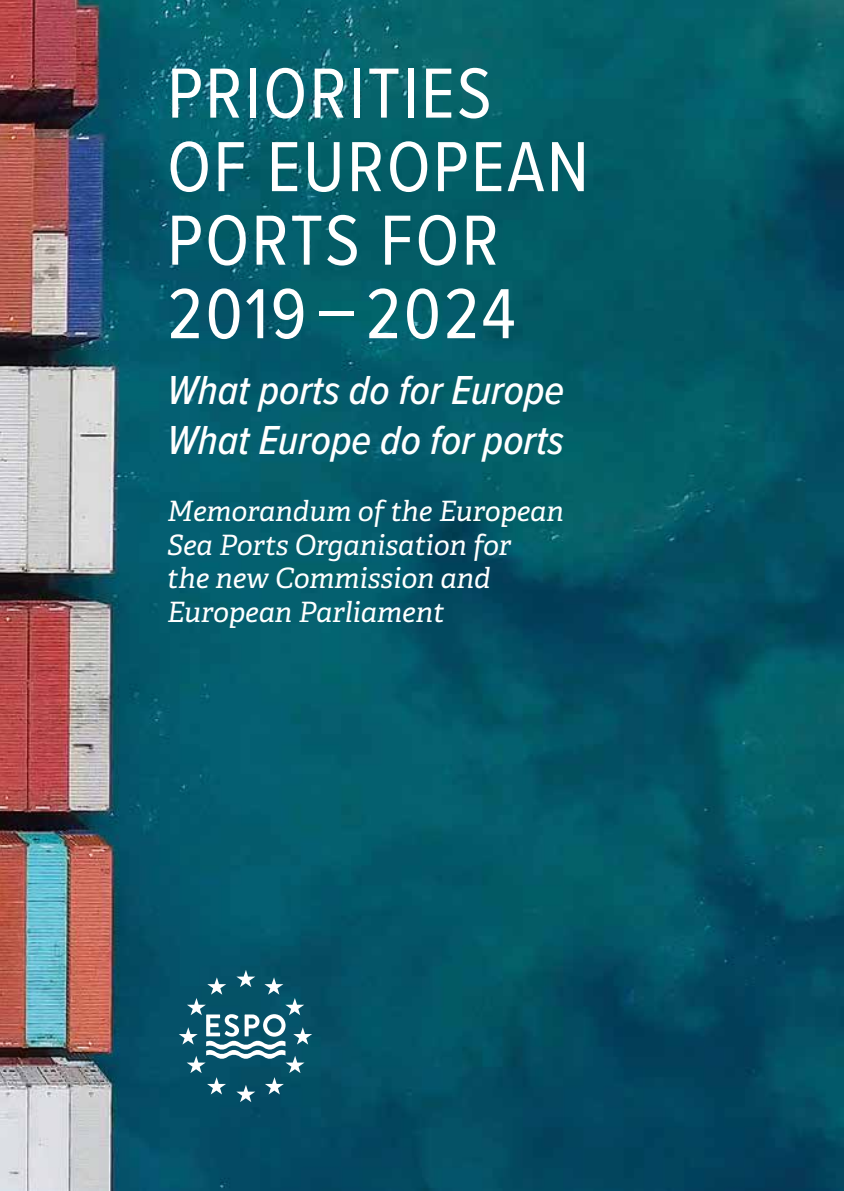
<style>
.page{position:relative;width:844px;height:1191px;background:#fff}
.page>*{position:absolute;margin:0;border:0;box-sizing:border-box;transform-origin:0 0}
.t1{font:73.5px/73.5px "Proxima Nova Cond";letter-spacing:.03em;color:#fff}
.t2{font:italic 500 42px/50.4px "Proxima Nova Cond";color:#fff}
.t3{font:italic 28px/33.6px "Adelle PE";color:#fff}
</style>
<div class="page">
<img style="left:0;top:0;width:843px;height:1191px">
<svg style="left:179px;top:969px;width:133px;height:133px;background:#2c6c7f"></svg>
<h1 class="t1" style="left:167px;top:53px;width:423px">PRIORITIES<br>OF EUROPEAN<br>PORTS FOR<br>2019 – 2024</h1>
<h2 class="t2" style="left:167px;top:363px;width:398px">What ports do for Europe<br>What Europe do for ports</h2>
<p class="t3" style="left:167px;top:493px;width:398px">Memorandum of the European<br>Sea Ports Organisation for<br>the new Commission and<br>European Parliament</p>
</div>
